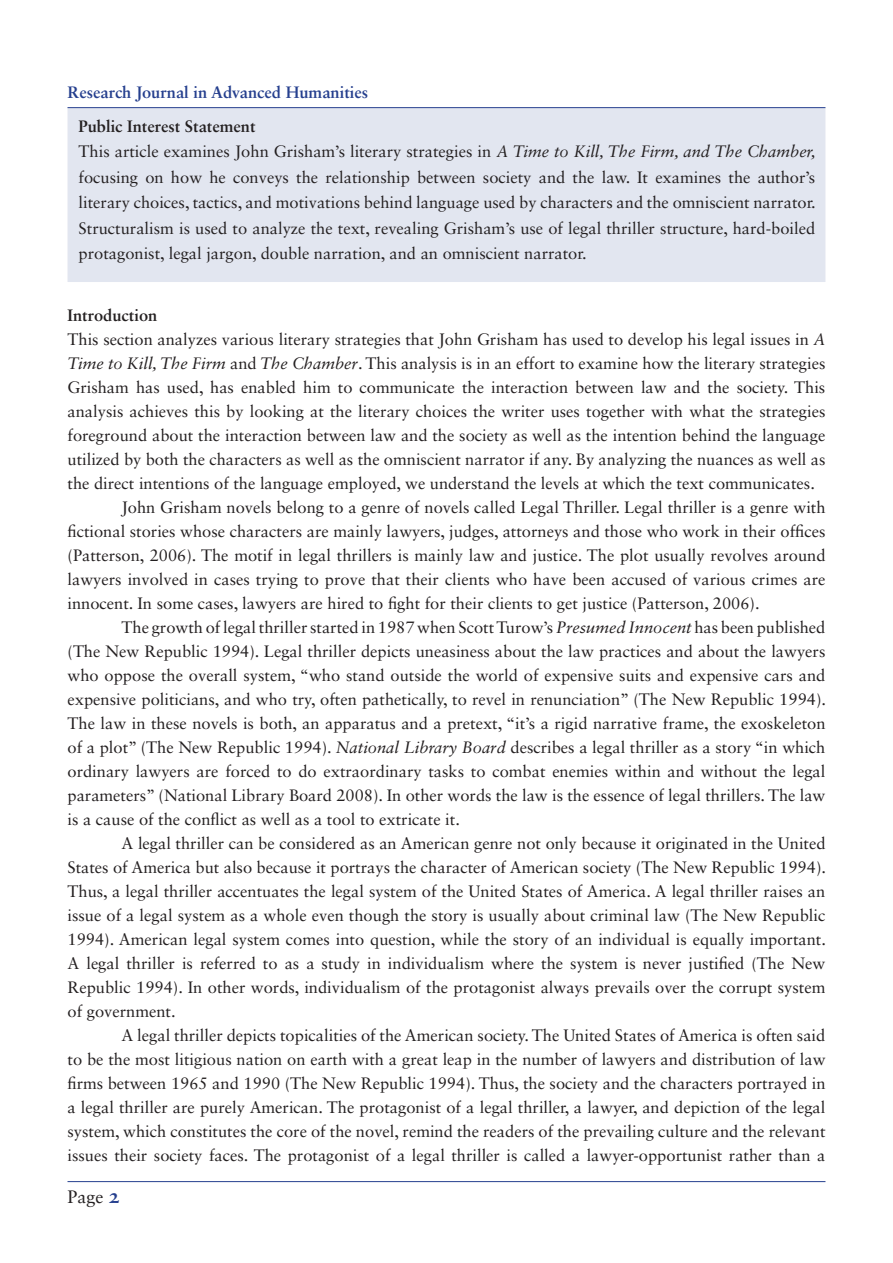
<style>
.page{position:relative;width:893px;height:1263px;background:#fff}
.page>*{position:absolute;margin:0;border:0;box-sizing:border-box;transform-origin:0 0}
.t1{font:18px "Sabon LT Std";color:#231f20}
.t2{font:16.5px/24px "Sabon LT Std";color:#231f20;text-align:justify}
.t3{font:700 16.5px "Sabon LT Std";color:#253f8e}
.t4{font:700 16.5px "Sabon LT Std";color:#231f20}
.s1{font-style:italic}
.s2{font-weight:700;font-size:21px;color:#253f8e}
</style>
<div class="page">
<hr style="left:68px;top:107px;width:757px;height:1px;background:#253f8e">
<hr style="left:68px;top:1181px;width:757px;height:1px;background:#253f8e">
<div style="left:68px;top:108px;width:757px;height:174px;background:#e2e6f0"></div>
<p class="t3" style="left:68px;top:82px;width:302px">Research Journal in Advanced Humanities</p>
<p class="t4" style="left:79px;top:116px;width:178px">Public Interest Statement</p>
<p class="t2" style="left:79px;top:138px;width:739px;line-height:25.5px">This article examines John Grisham’s literary strategies in <span class="s1">A Time to Kill, The Firm, and The Chamber, </span>focusing on how he conveys the relationship between society and the law. It examines the author’s literary choices, tactics, and motivations behind language used by characters and the omniscient narrator.<br>Structuralism is used to analyze the text, revealing Grisham’s use of legal thriller structure, hard-boiled protagonist, legal jargon, double narration, and an omniscient narrator.</p>
<p class="t4" style="left:68px;top:305px;width:91px">Introduction</p>
<p class="t2" style="left:68px;top:327px;width:759px">This section analyzes various literary strategies that John Grisham has used to develop his legal issues in <span class="s1">A Time to Kill, The Firm</span> and <span class="s1">The Chamber</span>. This analysis is in an effort to examine how the literary strategies Grisham has used, has enabled him to communicate the interaction between law and the society. This analysis achieves this by looking at the literary choices the writer uses together with what the strategies foreground about the interaction between law and the society as well as the intention behind the language utilized by both the characters as well as the omniscient narrator if any. By analyzing the nuances as well as the direct intentions of the language employed, we understand the levels at which the text communicates.</p>
<p class="t2" style="left:68px;top:495px;width:760px;text-indent:54px">John Grisham novels belong to a genre of novels called Legal Thriller. Legal thriller is a genre with fictional stories whose characters are mainly lawyers, judges, attorneys and those who work in their offices (Patterson, 2006). The motif in legal thrillers is mainly law and justice. The plot usually revolves around lawyers involved in cases trying to prove that their clients who have been accused of various crimes are innocent. In some cases, lawyers are hired to fight for their clients to get justice (Patterson, 2006).</p>
<p class="t2" style="left:68px;top:615px;width:760px;text-indent:54px">The growth of legal thriller started in 1987 when Scott Turow’s <span class="s1">Presumed Innocent</span> has been published (The New Republic 1994). Legal thriller depicts uneasiness about the law practices and about the lawyers who oppose the overall system, “who stand outside the world of expensive suits and expensive cars and expensive politicians, and who try, often pathetically, to revel in renunciation” (The New Republic 1994).<br>The law in these novels is both, an apparatus and a pretext, “it’s a rigid narrative frame, the exoskeleton of a plot” (The New Republic 1994). <span class="s1">National Library Board</span> describes a legal thriller as a story “in which ordinary lawyers are forced to do extraordinary tasks to combat enemies within and without the legal parameters” (National Library Board 2008). In other words the law is the essence of legal thrillers. The law is a cause of the conflict as well as a tool to extricate it.</p>
<p class="t2" style="left:68px;top:831px;width:760px;text-indent:54px">A legal thriller can be considered as an American genre not only because it originated in the United States of America but also because it portrays the character of American society (The New Republic 1994).<br>Thus, a legal thriller accentuates the legal system of the United States of America. A legal thriller raises an issue of a legal system as a whole even though the story is usually about criminal law (The New Republic 1994). American legal system comes into question, while the story of an individual is equally important.<br>A legal thriller is referred to as a study in individualism where the system is never justified (The New Republic 1994). In other words, individualism of the protagonist always prevails over the corrupt system of government.</p>
<p class="t2" style="left:68px;top:1023px;width:760px;text-indent:54px">A legal thriller depicts topicalities of the American society. The United States of America is often said to be the most litigious nation on earth with a great leap in the number of lawyers and distribution of law firms between 1965 and 1990 (The New Republic 1994). Thus, the society and the characters portrayed in a legal thriller are purely American. The protagonist of a legal thriller, a lawyer, and depiction of the legal system, which constitutes the core of the novel, remind the readers of the prevailing culture and the relevant issues their society faces. The protagonist of a legal thriller is called a lawyer-opportunist rather than a</p>
<p class="t1" style="left:68px;top:1185px;width:54px">Page <span class="s2">2</span></p>
</div>
